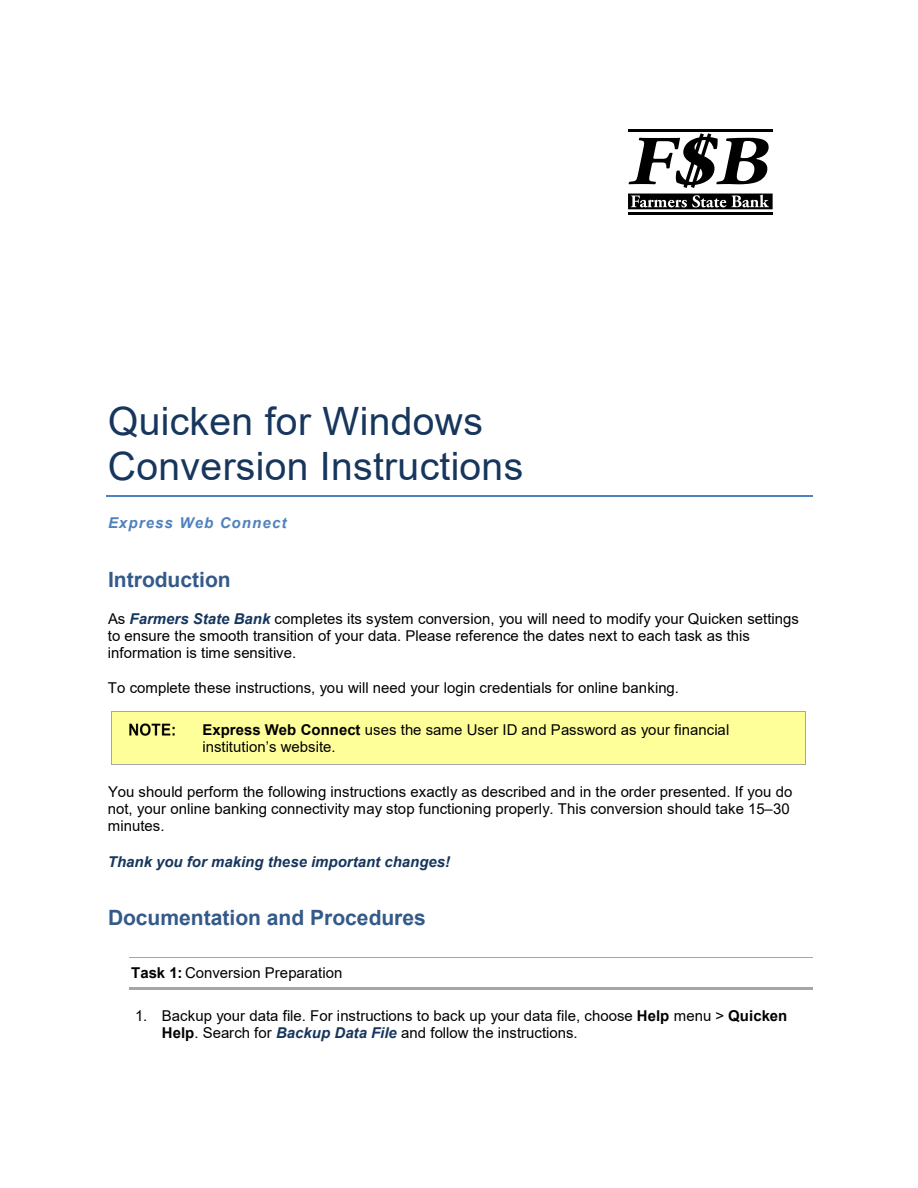
<style>
.page{position:relative;width:918px;height:1188px;background:#fff}
.page>*{position:absolute;margin:0;border:0;box-sizing:border-box;transform-origin:0 0}
.t1{font:39px/45px "Arial";letter-spacing:.01em;color:#17365d}
.t2{font:700 21px "Arial";color:#345a8a}
.t3{font:15px/17.2px "Arial";color:#000}
.t4{font:italic 700 15px "Arial";letter-spacing:.005em;color:#17365d}
.t5{font:italic 700 15px "Arial";letter-spacing:.075em;color:#4f81bd}
.s1{font-weight:700;font-style:italic;color:#17365d}
.s2{font-weight:700}
</style>
<div class="page">
<hr style="left:106px;top:495px;width:706px;height:1px;background:#4f81bd">
<div style="left:111px;top:712px;width:695px;height:26px;background:#ff9"></div>
<img style="left:129px;top:723px;width:45px;height:12px">
<hr style="left:111px;top:712px;width:695px;height:1px;background:#a6a6a6">
<div style="left:111px;top:738px;width:695px;height:26px;background:#ff9"></div>
<hr style="left:111px;top:764px;width:695px;height:1px;background:#a6a6a6">
<svg style="left:111px;top:713px;width:1px;height:51px"></svg>
<hr style="left:129px;top:957px;width:683px;height:1px;background:#a6a6a6">
<hr style="left:129px;top:987px;width:683px;height:2px;background:#a6a6a6">
<svg style="left:628px;top:133px;width:141px;height:55px"></svg>
<hr style="left:628px;top:129px;width:145px;height:3px;background:#000">
<hr style="left:628px;top:212px;width:145px;height:3px;background:#000">
<svg style="left:628px;top:194px;width:145px;height:15px;background:#424242"></svg>
<h1 class="t1" style="left:108px;top:399px;width:417px">Quicken for Windows<br>Conversion Instructions</h1>
<p class="t5" style="left:108px;top:513px;width:180px">Express Web Connect</p>
<h2 class="t2" style="left:108px;top:565px;width:124px">Introduction</h2>
<p class="t3" style="left:108px;top:610px;width:693px">As <span class="s1">Farmers State Bank</span> completes its system conversion, you will need to modify your Quicken settings to ensure the smooth transition of your data. Please reference the dates next to each task as this information is time sensitive.</p>
<p class="t3" style="left:108px;top:679px;width:573px">To complete these instructions, you will need your login credentials for online banking.</p>
<p class="t3" style="left:202px;top:721px;width:528px"><span class="s2">Express Web Connect</span> uses the same User ID and Password as your financial institution’s website.</p>
<p class="t3" style="left:108px;top:783px;width:686px">You should perform the following instructions exactly as described and in the order presented. If you do not, your online banking connectivity may stop functioning properly. This conversion should take 15–30 minutes.</p>
<p class="t4" style="left:108px;top:851px;width:344px">Thank you for making these important changes!</p>
<h2 class="t2" style="left:108px;top:903px;width:319px">Documentation and Procedures</h2>
<p class="t3" style="left:131px;top:964px;width:213px"><span class="s2">Task 1:</span> Conversion Preparation</p>
<p class="t3" style="left:162px;top:1007px;width:627px;text-indent:-27px">1. Backup your data file. For instructions to back up your data file, choose <span class="s2">Help</span> menu &gt; <span class="s2">Quicken<br>Help</span>. Search for <span class="s1">Backup Data File</span> and follow the instructions.</p>
</div>
